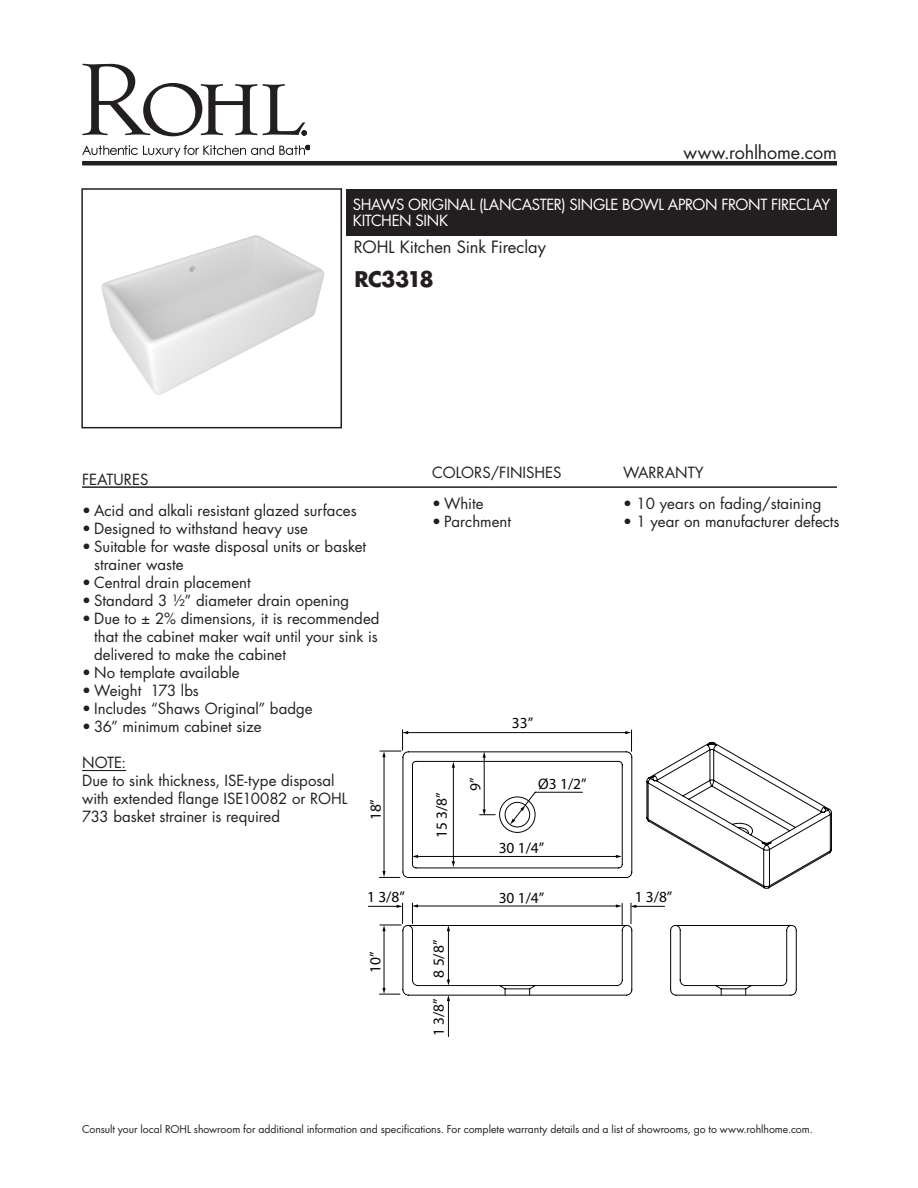
<style>
.page{position:relative;width:918px;height:1188px;background:#fff}
.page>*{position:absolute;margin:0;border:0;box-sizing:border-box;transform-origin:0 0}
.Product_Info_Nest{font:700 21px "Futura";letter-spacing:-.03em;color:#231f20}
.t1{font:18px "Futura";letter-spacing:-.005em;color:#231f20}
.t2{font:16.5px "Futura";letter-spacing:-.005em;color:#231f20}
.t3{font:15.45px "Myriad Pro";color:#040503}
.FEATURES{font:15px "Futura";color:#231f20}
.Product_Title_Bar{font:15px/16.5px "Futura";letter-spacing:-.025em;color:#fff}
.bullets{font:15px "Futura";color:#231f20}
.t4{font:10.5px "Futura";letter-spacing:-.005em;color:#231f20}
</style>
<div class="page">
<svg style="left:82px;top:64px;width:175px;height:72px"></svg>
<svg style="left:263px;top:84px;width:44px;height:51px"></svg>
<svg style="left:82px;top:145px;width:228px;height:12px"></svg>
<hr style="left:82px;top:161px;width:755px;height:4px;background:#231f20">
<hr style="left:82px;top:486px;width:755px;height:2px;background:#231f20">
<hr style="left:82px;top:770px;width:44px;height:1px;background:#231f20">
<div style="left:346px;top:189px;width:491px;height:46px;background:#231f20"></div>
<img style="left:101px;top:235px;width:223px;height:160px">
<div style="left:81px;top:188px;width:261px;height:240px;border:2px solid #231f20"></div>
<svg style="left:402px;top:742px;width:430px;height:254px"></svg>
<hr style="left:407px;top:732px;width:219px;height:1px;background:#040503">
<svg style="left:625px;top:730px;width:7px;height:21px"></svg>
<hr style="left:417px;top:856px;width:200px;height:1px;background:#040503">
<svg style="left:412px;top:855px;width:6px;height:3px"></svg>
<svg style="left:616px;top:855px;width:6px;height:3px"></svg>
<hr style="left:453px;top:767px;width:1px;height:95px;background:#040503">
<svg style="left:452px;top:861px;width:3px;height:6px"></svg>
<svg style="left:452px;top:762px;width:3px;height:6px"></svg>
<hr style="left:484px;top:757px;width:1px;height:54px;background:#040503">
<svg style="left:483px;top:752px;width:3px;height:6px"></svg>
<hr style="left:384px;top:756px;width:1px;height:116px;background:#040503">
<svg style="left:379px;top:871px;width:21px;height:7px"></svg>
<svg style="left:380px;top:730px;width:28px;height:27px"></svg>
<svg style="left:480px;top:809px;width:15px;height:6px"></svg>
<hr style="left:448px;top:1000px;width:1px;height:37px;background:#040503">
<hr style="left:368px;top:906px;width:30px;height:1px;background:#040503">
<svg style="left:379px;top:903px;width:413px;height:98px"></svg>
<svg style="left:510px;top:791px;width:73px;height:33px"></svg>
<p class="t1" style="left:683px;top:140px;width:155px">www.rohlhome.com</p>
<p class="Product_Title_Bar" style="left:353px;top:196px;width:479px">SHAWS ORIGINAL (LANCASTER) SINGLE BOWL APRON FRONT FIRECLAY<br>KITCHEN SINK</p>
<p class="t2" style="left:354px;top:236px;width:194px">ROHL Kitchen Sink Fireclay</p>
<p class="Product_Info_Nest" style="left:354px;top:264px;width:81px">RC3318</p>
<p class="FEATURES" style="left:82px;top:469px;width:68px">FEATURES</p>
<p class="FEATURES" style="left:82px;top:500px;width:276px">• Acid and alkali resistant glazed surfaces</p>
<p class="FEATURES" style="left:82px;top:518px;width:227px">• Designed to withstand heavy use</p>
<p class="FEATURES" style="left:82px;top:536px;width:286px">• Suitable for waste disposal units or basket</p>
<p class="FEATURES" style="left:94px;top:554px;width:91px">strainer waste</p>
<p class="FEATURES" style="left:82px;top:572px;width:170px">• Central drain placement</p>
<p class="FEATURES" style="left:82px;top:590px;width:268px">• Standard 3 ½” diameter drain opening</p>
<p class="FEATURES" style="left:82px;top:608px;width:299px">• Due to ± 2% dimensions, it is recommended</p>
<p class="FEATURES" style="left:94px;top:626px;width:285px">that the cabinet maker wait until your sink is</p>
<p class="FEATURES" style="left:94px;top:644px;width:193px">delivered to make the cabinet</p>
<p class="FEATURES" style="left:82px;top:662px;width:159px">• No template available</p>
<p class="FEATURES" style="left:82px;top:680px;width:118px">• Weight 173 lbs</p>
<p class="FEATURES" style="left:82px;top:698px;width:232px">• Includes “Shaws Original” badge</p>
<p class="FEATURES" style="left:82px;top:716px;width:181px">• 36” minimum cabinet size</p>
<p class="FEATURES" style="left:82px;top:752px;width:46px">NOTE:</p>
<p class="FEATURES" style="left:82px;top:770px;width:254px">Due to sink thickness, ISE-type disposal</p>
<p class="FEATURES" style="left:82px;top:788px;width:267px">with extended flange ISE10082 or ROHL</p>
<p class="FEATURES" style="left:82px;top:806px;width:200px">733 basket strainer is required</p>
<p class="t3" style="left:366px;top:820px;width:23px;rotate:-90deg">18”</p>
<p class="FEATURES" style="left:432px;top:462px;width:131px">COLORS/FINISHES</p>
<p class="bullets" style="left:432px;top:494px;width:53px">• White</p>
<p class="bullets" style="left:432px;top:512px;width:81px">• Parchment</p>
<p class="FEATURES" style="left:623px;top:462px;width:82px">WARRANTY</p>
<p class="FEATURES" style="left:623px;top:494px;width:200px">• 10 years on fading/staining</p>
<p class="FEATURES" style="left:623px;top:512px;width:218px">• 1 year on manufacturer defects</p>
<p class="t3" style="left:432px;top:838px;width:47px;rotate:-90deg">15 3/8”</p>
<p class="t3" style="left:466px;top:791px;width:15px;rotate:-90deg">9”</p>
<p class="t3" style="left:512px;top:714px;width:23px">33”</p>
<p class="t3" style="left:538px;top:774px;width:50px">Ø3 1/2”</p>
<p class="t3" style="left:499px;top:838px;width:47px">30 1/4”</p>
<p class="t3" style="left:499px;top:888px;width:47px">30 1/4”</p>
<p class="t3" style="left:367px;top:887px;width:39px">1 3/8”</p>
<p class="t3" style="left:635px;top:887px;width:39px">1 3/8”</p>
<p class="t3" style="left:366px;top:973px;width:23px;rotate:-90deg">10”</p>
<p class="t3" style="left:429px;top:978px;width:39px;rotate:-90deg">8 5/8”</p>
<p class="t3" style="left:429px;top:1036px;width:39px;rotate:-90deg">1 3/8”</p>
<p class="t4" style="left:82px;top:1121px;width:732px">Consult your local ROHL showroom for additional information and specifications. For complete warranty details and a list of showrooms, go to www.rohlhome.com.</p>
</div>
